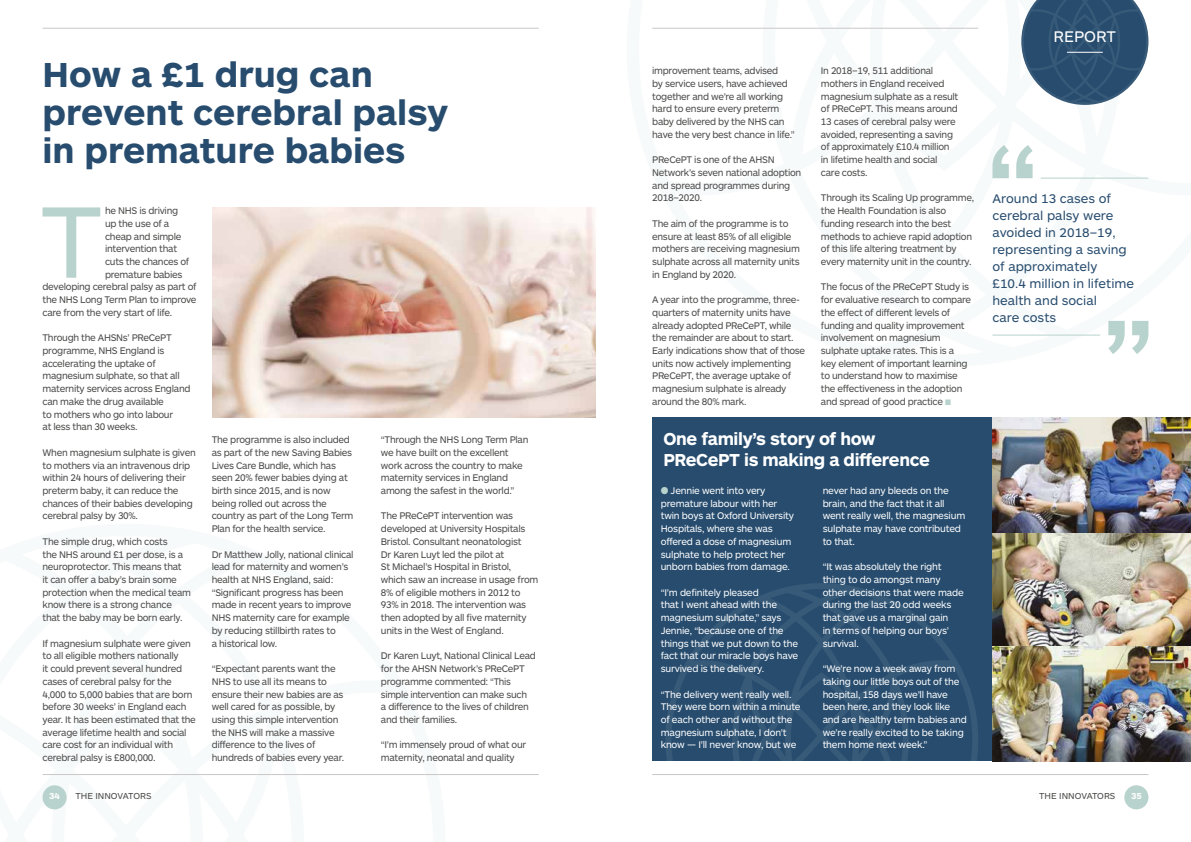
<style>
.page{position:relative;width:1191px;height:842px;background:#fff}
.page>*{position:absolute;margin:0;border:0;box-sizing:border-box;transform-origin:0 0}
.t1{font:105.5px "ARS Maquette";color:#b8d2cd}
.t2{font:700 36px/38.2px "ARS Maquette";color:#274c6e}
.t3{font:700 18px/21px "ARS Maquette";letter-spacing:-.02em;color:#fff}
.t4{font:16px "ARS Maquette";color:#fff}
.t5{font:13px/17px "ARS Maquette";color:#274c6e}
.t6{font:10px/12.7px "ARS Maquette";letter-spacing:-.03em;color:#4a4a49;scale:.96 1}
.t7{font:10px/12.7px "ARS Maquette";letter-spacing:-.02em;color:#fff}
.t8{font:9px "ARS Maquette";color:#4a4a49}
.t9{font:700 9px "ARS Maquette";color:#fff}
.s1{color:#b8d2cd}
</style>
<div class="page">
<hr style="left:43px;top:774px;width:496px;height:1px;background:#cac7c7">
<div style="left:43px;top:785px;width:24px;height:24px;background:#b8d2cd;border-radius:50%"></div>
<div style="left:652px;top:418px;width:539px;height:343px;background:#274c6e"></div>
<svg style="left:666px;top:583px;width:312px;height:178px"></svg>
<hr style="left:652px;top:774px;width:496px;height:1px;background:#cac7c7">
<hr style="left:652px;top:28px;width:326px;height:1px;background:#cac7c7">
<div style="left:1124px;top:785px;width:24px;height:24px;background:#b8d2cd;border-radius:50%"></div>
<img style="left:213px;top:207px;width:382px;height:211px">
<svg style="left:1021px;top:0;width:127px;height:105px"></svg>
<hr style="left:1067px;top:52px;width:35px;height:1px;background:#fff">
<img style="left:992px;top:418px;width:199px;height:343px">
<hr style="left:1040px;top:178px;width:108px;height:1px;background:#b8d2cd">
<svg style="left:992px;top:145px;width:40px;height:33px"></svg>
<hr style="left:43px;top:28px;width:496px;height:1px;background:#cac7c7">
<hr style="left:992px;top:335px;width:108px;height:1px;background:#b8d2cd">
<svg style="left:1108px;top:321px;width:40px;height:33px"></svg>
<h2 class="t2" style="left:43px;top:53px;width:407px">How a £1 drug can prevent cerebral palsy in premature babies</h2>
<p class="t6" style="left:652px;top:64px;width:150px">improvement teams, advised<br>by service users, have achieved together and we’re all working hard to ensure every preterm baby delivered by the NHS can have the very best chance in life.”</p>
<p class="t6" style="left:821px;top:64px;width:145px">In 2018–19, 511 additional mothers in England received magnesium sulphate as a result of PReCePT. This means around<br>13 cases of cerebral palsy were avoided, representing a saving of approximately £10.4 million in lifetime health and social care costs.</p>
<p class="t6" style="left:821px;top:191px;width:161px">Through its Scaling Up programme, the Health Foundation is also funding research into the best methods to achieve rapid adoption of this life altering treatment by every maternity unit in the country.</p>
<p class="t6" style="left:821px;top:280px;width:158px">The focus of the PReCePT Study is for evaluative research to compare the effect of different levels of funding and quality improvement involvement on magnesium sulphate uptake rates. This is a key element of important learning to understand how to maximise the effectiveness in the adoption and spread of good practice <span class="s1">■</span></p>
<p class="t6" style="left:652px;top:153px;width:157px">PReCePT is one of the AHSN<br>Network’s seven national adoption and spread programmes during<br>2018–2020.</p>
<p class="t6" style="left:652px;top:217px;width:155px">The aim of the programme is to ensure at least 85% of all eligible mothers are receiving magnesium sulphate across all maternity units in England by 2020.</p>
<p class="t6" style="left:652px;top:293px;width:161px">A year into the programme, three&shy;quarters of maternity units have already adopted PReCePT, while the remainder are about to start.<br>Early indications show that of those units now actively implementing<br>PReCePT, the average uptake of magnesium sulphate is already around the 80% mark.</p>
<h1 class="t1" style="left:40px;top:173px;width:65px">T</h1>
<p class="t6" style="left:105px;top:204px;width:78px">he NHS is driving</p>
<p class="t6" style="left:105px;top:217px;width:68px">up the use of a</p>
<p class="t6" style="left:105px;top:229px;width:81px">cheap and simple</p>
<p class="t6" style="left:105px;top:242px;width:77px">intervention that</p>
<p class="t6" style="left:105px;top:255px;width:89px">cuts the chances of</p>
<p class="t6" style="left:105px;top:267px;width:82px">premature babies</p>
<p class="t6" style="left:43px;top:280px;width:162px">developing cerebral palsy as part of</p>
<p class="t6" style="left:43px;top:293px;width:162px">the NHS Long Term Plan to improve</p>
<p class="t6" style="left:43px;top:306px;width:136px">care from the very start of life.</p>
<p class="t6" style="left:43px;top:331px;width:156px">Through the AHSNs’ PReCePT programme, NHS England is accelerating the uptake of magnesium sulphate, so that all maternity services across England can make the drug available<br>to mothers who go into labour<br>at less than 30 weeks.</p>
<p class="t6" style="left:43px;top:445px;width:161px">When magnesium sulphate is given to mothers via an intravenous drip within 24 hours of delivering their preterm baby, it can reduce the chances of their babies developing cerebral palsy by 30%.</p>
<p class="t6" style="left:43px;top:535px;width:156px">The simple drug, which costs<br>the NHS around £1 per dose, is a neuroprotector. This means that<br>it can offer a baby’s brain some protection when the medical team know there is a strong chance that the baby may be born early.</p>
<p class="t6" style="left:43px;top:636px;width:161px">If magnesium sulphate were given to all eligible mothers nationally<br>it could prevent several hundred cases of cerebral palsy for the<br>4,000 to 5,000 babies that are born before 30 weeks’ in England each year. It has been estimated that the average lifetime health and social care cost for an individual with cerebral palsy is £800,000.</p>
<h3 class="t3" style="left:663px;top:427px;width:268px">One family’s story of how<br>PReCePT is making a difference</h3>
<p class="t6" style="left:212px;top:433px;width:149px">The programme is also included as part of the new Saving Babies<br>Lives Care Bundle, which has seen 20% fewer babies dying at birth since 2015, and is now being rolled out across the country as part of the Long Term<br>Plan for the health service.</p>
<p class="t6" style="left:212px;top:547px;width:149px">Dr Matthew Jolly, national clinical lead for maternity and women’s health at NHS England, said: “Significant progress has been made in recent years to improve<br>NHS maternity care for example by reducing stillbirth rates to<br>a historical low.</p>
<p class="t6" style="left:212px;top:662px;width:139px">“Expectant parents want the<br>NHS to use all its means to ensure their new babies are as well cared for as possible, by using this simple intervention the NHS will make a massive difference to the lives of hundreds of babies every year.</p>
<p class="t6" style="left:381px;top:433px;width:155px">“Through the NHS Long Term Plan we have built on the excellent work across the country to make maternity services in England among the safest in the world.”</p>
<p class="t6" style="left:381px;top:509px;width:166px">The PReCePT intervention was developed at University Hospitals<br>Bristol. Consultant neonatologist<br>Dr Karen Luyt led the pilot at<br>St Michael’s Hospital in Bristol, which saw an increase in usage from<br>8% of eligible mothers in 2012 to<br>93% in 2018. The intervention was then adopted by all five maternity units in the West of England.</p>
<p class="t6" style="left:381px;top:649px;width:163px">Dr Karen Luyt, National Clinical Lead for the AHSN Network’s PReCePT programme commented: “This simple intervention can make such<br>a difference to the lives of children and their families.</p>
<p class="t6" style="left:381px;top:738px;width:153px">“I’m immensely proud of what our maternity, neonatal and quality</p>
<p class="t7" style="left:660px;top:484px;width:135px"><span class="s1">●</span> Jennie went into very premature labour with her twin boys at Oxford University<br>Hospitals, where she was offered a dose of magnesium sulphate to help protect her unborn babies from damage.</p>
<p class="t7" style="left:660px;top:585px;width:139px">“I’m definitely pleased<br>that I went ahead with the magnesium sulphate,” says<br>Jennie, “because one of the things that we put down to the fact that our miracle boys have survived is the delivery.</p>
<p class="t7" style="left:660px;top:687px;width:141px">“The delivery went really well.<br>They were born within a minute of each other and without the magnesium sulphate, I don’t know — I’ll never know, but we</p>
<p class="t7" style="left:822px;top:484px;width:144px">never had any bleeds on the brain, and the fact that it all went really well, the magnesium sulphate may have contributed to that.</p>
<p class="t7" style="left:822px;top:560px;width:143px">“It was absolutely the right thing to do amongst many other decisions that were made during the last 20 odd weeks that gave us a marginal gain<br>in terms of helping our boys’ survival.</p>
<p class="t7" style="left:822px;top:662px;width:146px">“We’re now a week away from taking our little boys out of the hospital, 158 days we’ll have been here, and they look like and are healthy term babies and we’re really excited to be taking them home next week.”</p>
<h3 class="t4" style="left:1053px;top:27px;width:64px">REPORT</h3>
<h3 class="t5" style="left:992px;top:189px;width:143px">Around 13 cases of cerebral palsy were avoided in 2018–19, representing a saving of approximately<br>£10.4 million in lifetime health and social<br>care costs</h3>
<p class="t9" style="left:49px;top:790px;width:12px">34</p>
<p class="t8" style="left:75px;top:790px;width:78px">THE INNOVATORS</p>
<p class="t8" style="left:1039px;top:790px;width:78px">THE INNOVATORS</p>
<p class="t9" style="left:1131px;top:790px;width:12px">35</p>
</div>
